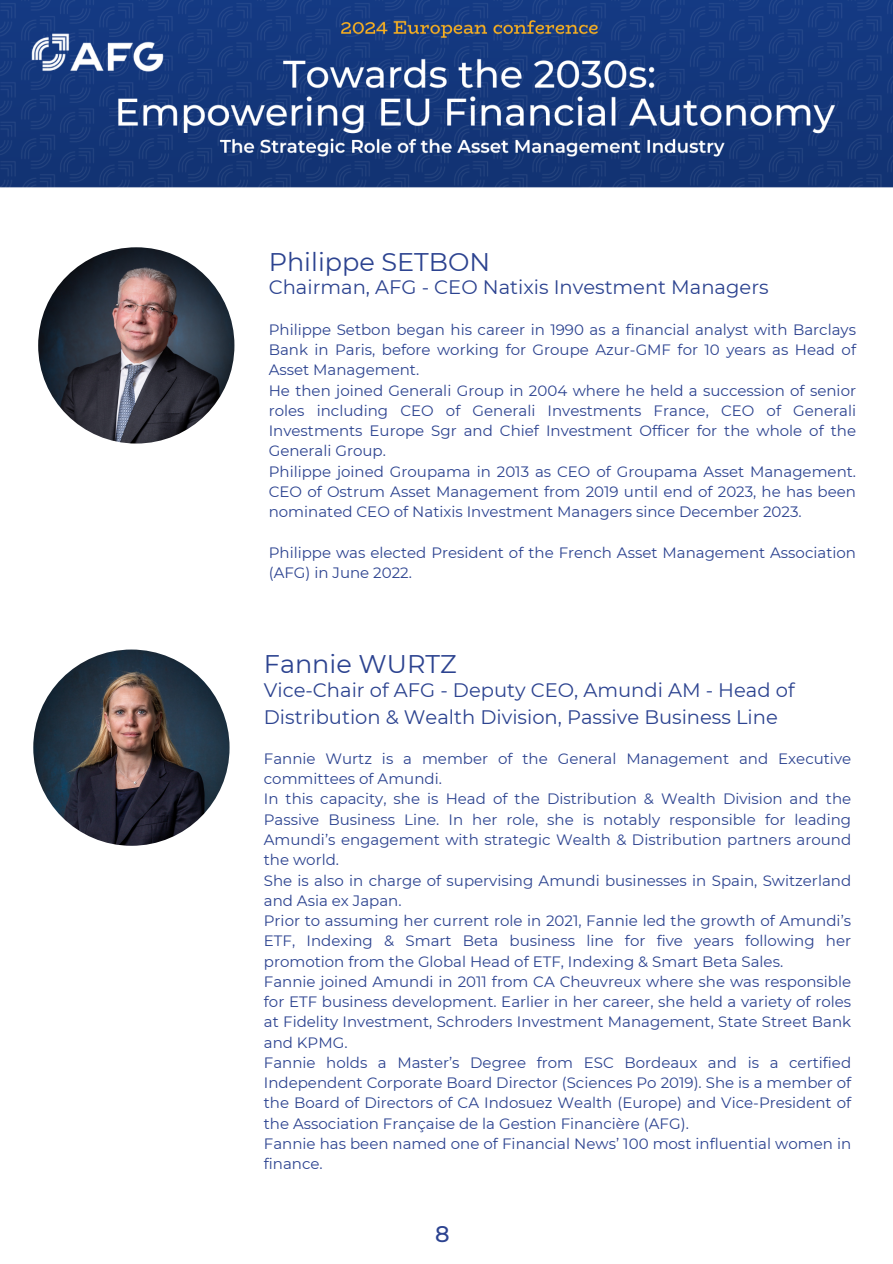
<style>
.page{position:relative;width:893px;height:1264px;background:#fff}
.page>*{position:absolute;margin:0;border:0;box-sizing:border-box;transform-origin:0 0}
.t1{font:25.5px "Montserrat";color:#2c4390}
.t2{font:500 22.5px "Montserrat";color:#2c4390}
.t3{font:19.5px/27px "Montserrat";color:#2c4390}
.t4{font:15px/20.2px "Montserrat";color:#2c4390;text-align:justify}
</style>
<div class="page">
<img style="left:38px;top:247px;width:196px;height:196px;border-radius:50%">
<img style="left:33px;top:649px;width:196px;height:196px;border-radius:50%">
<img style="left:0;top:0;width:892px;height:188px">
<p class="t1" style="left:269px;top:246px;width:223px">Philippe SETBON</p>
<p class="t3" style="left:269px;top:274px;width:501px">Chairman, AFG - CEO Natixis Investment Managers</p>
<p class="t4" style="left:269px;top:319px;width:588px">Philippe Setbon began his career in 1990 as a financial analyst with Barclays Bank in Paris, before working for Groupe Azur-GMF for 10 years as Head of Asset Management.</p>
<h1 class="t4" style="left:269px;top:380px;width:588px">He then joined Generali Group in 2004 where he held a succession of senior roles including CEO of Generali Investments France, CEO of Generali Investments Europe Sgr and Chief Investment Officer for the whole of the Generali Group.</h1>
<h2 class="t4" style="left:269px;top:461px;width:588px">Philippe joined Groupama in 2013 as CEO of Groupama Asset Management.<br>CEO of Ostrum Asset Management from 2019 until end of 2023, he has been nominated CEO of Natixis Investment Managers since December 2023.</h2>
<p class="t4" style="left:269px;top:542px;width:588px">Philippe was elected President of the French Asset Management Association (AFG) in June 2022.</p>
<p class="t1" style="left:264px;top:648px;width:194px">Fannie WURTZ</p>
<p class="t3" style="left:264px;top:676px;width:532px">Vice-Chair of AFG - Deputy CEO, Amundi AM - Head of<br>Distribution &amp; Wealth Division, Passive Business Line</p>
<p class="t4" style="left:264px;top:748px;width:588px">Fannie Wurtz is a member of the General Management and Executive committees of Amundi.</p>
<p class="t4" style="left:264px;top:789px;width:588px">In this capacity, she is Head of the Distribution &amp; Wealth Division and the Passive Business Line. In her role, she is notably responsible for leading Amundi’s engagement with strategic Wealth &amp; Distribution partners around the world.</p>
<h1 class="t4" style="left:264px;top:870px;width:588px">She is also in charge of supervising Amundi businesses in Spain, Switzerland and Asia ex Japan.</h1>
<h2 class="t4" style="left:264px;top:910px;width:588px">Prior to assuming her current role in 2021, Fannie led the growth of Amundi’s ETF, Indexing &amp; Smart Beta business line for five years following her promotion from the Global Head of ETF, Indexing &amp; Smart Beta Sales.</h2>
<p class="t4" style="left:264px;top:971px;width:588px">Fannie joined Amundi in 2011 from CA Cheuvreux where she was responsible for ETF business development. Earlier in her career, she held a variety of roles at Fidelity Investment, Schroders Investment Management, State Street Bank and KPMG.</p>
<p class="t4" style="left:264px;top:1052px;width:588px">Fannie holds a Master’s Degree from ESC Bordeaux and is a certified Independent Corporate Board Director (Sciences Po 2019). She is a member of the Board of Directors of CA Indosuez Wealth (Europe) and Vice-President of the Association Française de la Gestion Financière (AFG).</p>
<p class="t4" style="left:264px;top:1133px;width:588px">Fannie has been named one of Financial News’ 100 most influential women in finance.</p>
<p class="t2" style="left:435px;top:1220px;width:16px">8</p>
</div>
